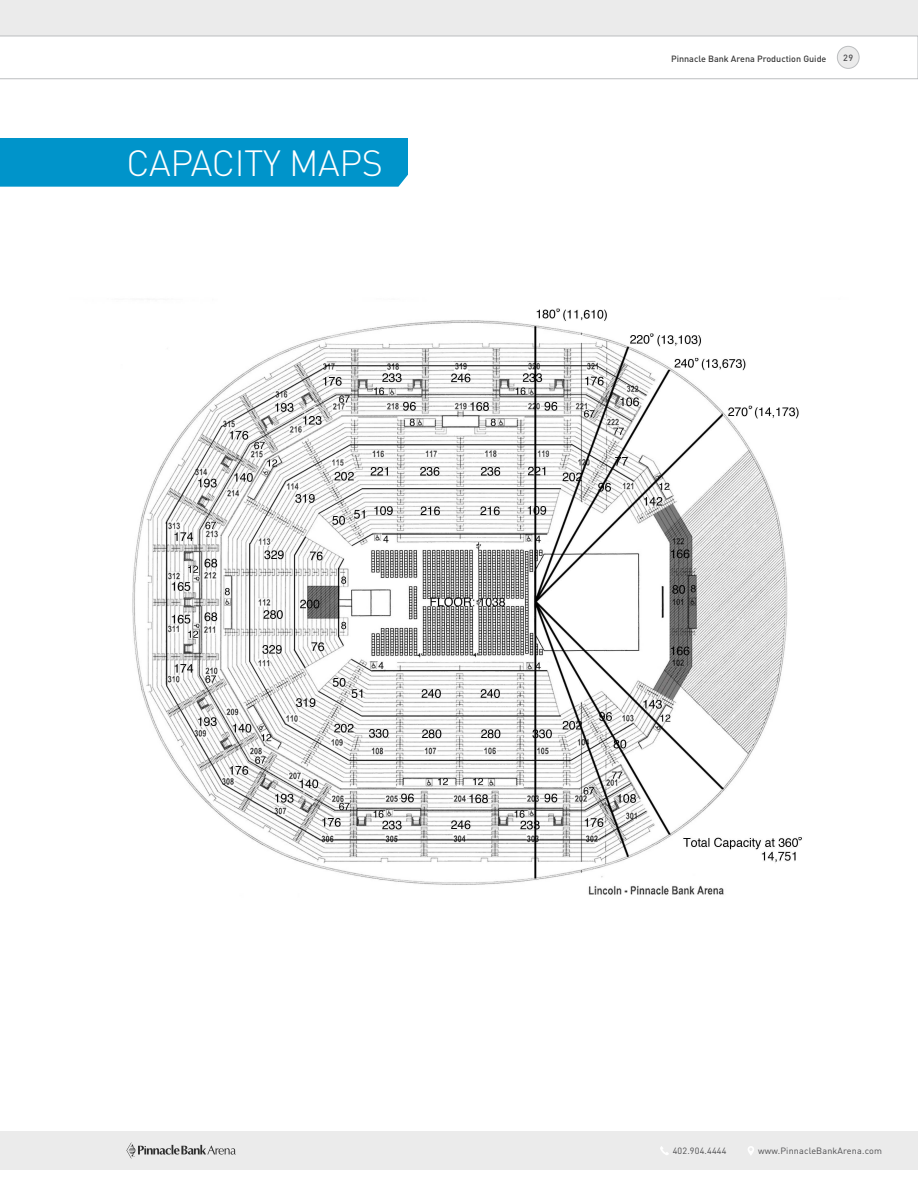
<style>
.page{position:relative;width:918px;height:1188px;background:#fff}
.page>*{position:absolute;margin:0;border:0;box-sizing:border-box;transform-origin:0 0}
.t1{font:300 36px "DIN Pro";letter-spacing:-.01em;color:#fff}
.t2{font:9px "DIN Pro";letter-spacing:.02em;color:#4b4b4d}
.t3{font:500 9px "DIN Pro";color:#000}
.t4{font:500 9px "DIN Pro";color:#4b4b4d}
</style>
<div class="page">
<div style="left:0;top:0;width:918px;height:36px;background:#ebebeb"></div>
<div style="left:0;top:1131px;width:918px;height:39px;background:#ebebeb"></div>
<svg style="left:0;top:36px;width:918px;height:43px"></svg>
<div style="left:837px;top:46px;width:22px;height:22px;background:#ebebeb;border-radius:50%"></div>
<div style="left:837px;top:46px;width:23px;height:23px;border:1px solid #bcbec0;border-radius:50%"></div>
<svg style="left:126px;top:1142px;width:110px;height:17px"></svg>
<svg style="left:660px;top:1146px;width:9px;height:9px"></svg>
<svg style="left:748px;top:1146px;width:6px;height:9px"></svg>
<div style="left:0;top:138px;width:408px;height:49px;background:#0094ca"></div>
<img style="left:132px;top:308px;width:670px;height:587px">
<h1 class="t1" style="left:127px;top:139px;width:258px">CAPACITY MAPS</h1>
<p class="t3" style="left:671px;top:53px;width:157px">Pinnacle Bank Arena Production Guide</p>
<p class="t4" style="left:843px;top:51px;width:11px">29</p>
<p class="t2" style="left:673px;top:1144px;width:55px">402.904.4444</p>
<p class="t2" style="left:758px;top:1144px;width:125px">www.PinnacleBankArena.com</p>
</div>
